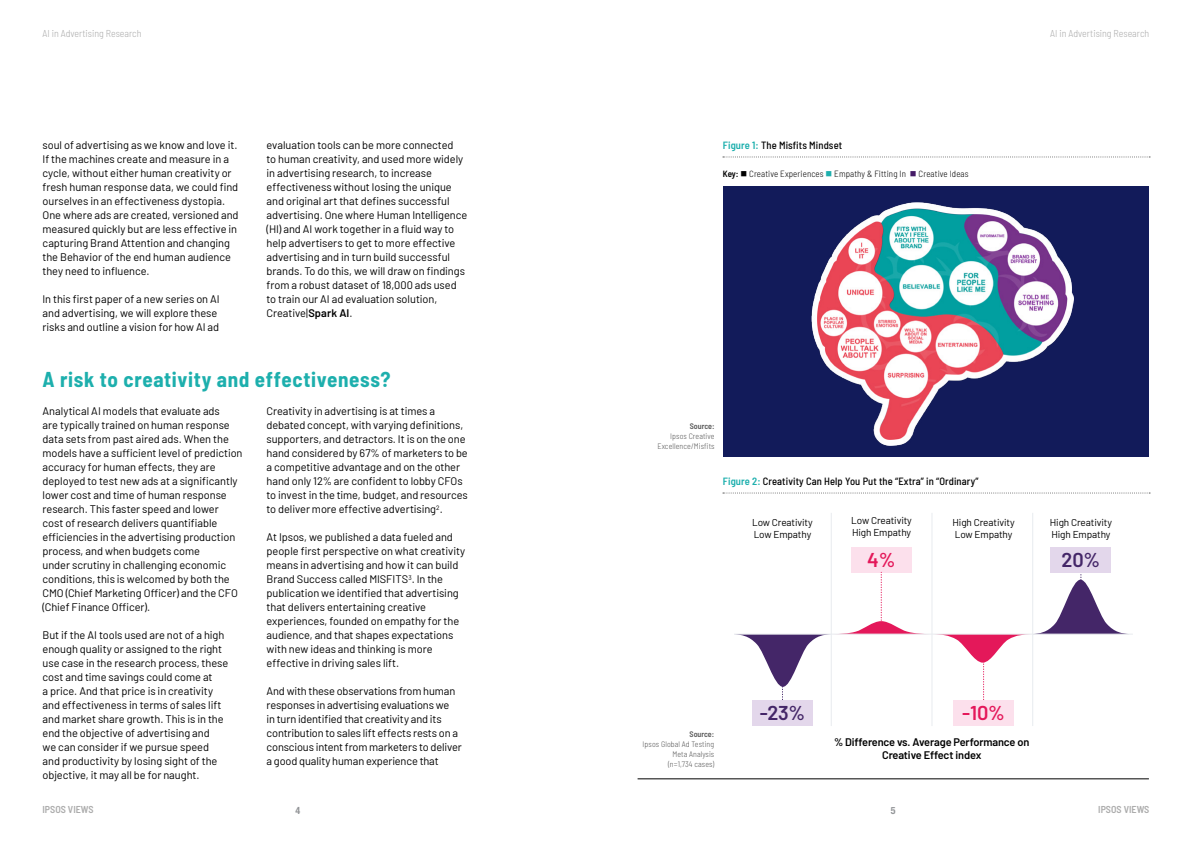
<style>
.page{position:relative;width:1191px;height:842px;background:#fff}
.page>*{position:absolute;margin:0;border:0;box-sizing:border-box;transform-origin:0 0}
.t1{font:700 semi-condensed 21px "Barlow";letter-spacing:.03em;color:#1dafad}
.t2{font:600 20px "Barlow";color:#442668}
.t3{font:600 20px "Barlow";color:#e4185a}
.t4{font:11px/14px "Barlow";letter-spacing:-.005em;color:#000}
.t5{font:600 11px/13.2px "Barlow";letter-spacing:-.01em;color:#000;text-align:center}
.Figure_Header{font:500 semi-condensed 10.5px "Barlow";letter-spacing:.01em;color:#000}
.t6{font:10px/12px "Barlow";letter-spacing:-.01em;color:#000}
.t7{font:300 semi-condensed 10px "Barlow";color:#acacac}
.t8{font:600 semi-condensed 10px "Barlow";color:#acacac}
.t9{font:700 condensed 10px "Helvetica Neue LT Pro";color:#939598}
.Key{font:300 semi-condensed 9px "Barlow";letter-spacing:.01em;color:#000}
.Figure_Footer{font:300 semi-condensed 8px/10px "Barlow";letter-spacing:.01em;color:#585858;text-align:right}
.s1{font-weight:600}
.s2{font-weight:600;color:#1dafad}
.s3{color:#1dafad}
.s4{color:#451b67}
</style>
<div class="page">
<div style="left:723px;top:187px;width:425px;height:270px;background:#121b5a"></div>
<hr style="left:637px;top:778px;width:511px;height:1px;background:#000">
<svg style="left:723px;top:156px;width:427px;height:1px"></svg>
<svg style="left:723px;top:492px;width:427px;height:1px"></svg>
<img style="left:811px;top:202px;width:262px;height:244px">
<hr style="left:931px;top:513px;width:1px;height:213px;background:#e8ebef">
<hr style="left:830px;top:513px;width:1px;height:213px;background:#e8ebef">
<hr style="left:1032px;top:513px;width:1px;height:213px;background:#e8ebef">
<div style="left:1051px;top:547px;width:60px;height:25px;background:#e3d7eb"></div>
<div style="left:851px;top:547px;width:60px;height:25px;background:#fce0ec"></div>
<div style="left:953px;top:700px;width:60px;height:26px;background:#fce0ec"></div>
<div style="left:752px;top:701px;width:60px;height:25px;background:#e3d7eb"></div>
<hr style="left:734px;top:634px;width:398px;height:1px;background:#e8ebef">
<svg style="left:736px;top:572px;width:392px;height:143px"></svg>
<p class="t7" style="left:43px;top:27px;width:101px">AI in Advertising Research</p>
<p class="t4" style="left:43px;top:137px;width:197px">soul of advertising as we know and love it.<br>If the machines create and measure in a cycle, without either human creativity or fresh human response data, we could find ourselves in an effectiveness dystopia.<br>One where ads are created, versioned and measured quickly but are less effective in capturing Brand Attention and changing the Behavior of the end human audience they need to influence.</p>
<p class="t4" style="left:43px;top:291px;width:179px">In this first paper of a new series on AI and advertising, we will explore these risks and outline a vision for how AI ad</p>
<p class="t4" style="left:266px;top:137px;width:202px">evaluation tools can be more connected<br>to human creativity, and used more widely in advertising research, to increase effectiveness without losing the unique and original art that defines successful advertising. One where Human Intelligence (HI) and AI work together in a fluid way to help advertisers to get to more effective advertising and in turn build successful brands. To do this, we will draw on findings from a robust dataset of 18,000 ads used to train our AI ad evaluation solution, Creative|<span class="s1">Spark AI</span>.</p>
<h1 class="t1" style="left:43px;top:364px;width:349px">A risk to creativity and effectiveness?</h1>
<p class="t4" style="left:43px;top:403px;width:201px">Analytical AI models that evaluate ads<br>are typically trained on human response data sets from past aired ads. When the models have a sufficient level of prediction accuracy for human effects, they are deployed to test new ads at a significantly lower cost and time of human response research. This faster speed and lower<br>cost of research delivers quantifiable efficiencies in the advertising production process, and when budgets come<br>under scrutiny in challenging economic conditions, this is welcomed by both the CMO (Chief Marketing Officer) and the CFO (Chief Finance Officer).</p>
<p class="t4" style="left:43px;top:627px;width:187px">But if the AI tools used are not of a high enough quality or assigned to the right use case in the research process, these cost and time savings could come at<br>a price. And that price is in creativity and effectiveness in terms of sales lift and market share growth. This is in the end the objective of advertising and<br>we can consider if we pursue speed and productivity by losing sight of the objective, it may all be for naught.</p>
<p class="t4" style="left:266px;top:403px;width:203px">Creativity in advertising is at times a debated concept, with varying definitions, supporters, and detractors. It is on the one hand considered by 67% of marketers to be a competitive advantage and on the other hand only 12% are confident to lobby CFOs to invest in the time, budget, and resources to deliver more effective advertising<sup>2</sup>.</p>
<p class="t4" style="left:266px;top:529px;width:200px">At Ipsos, we published a data fueled and people first perspective on what creativity means in advertising and how it can build Brand Success called MISFITS<sup>3</sup>. In the publication we identified that advertising that delivers entertaining creative experiences, founded on empathy for the audience, and that shapes expectations with new ideas and thinking is more effective in driving sales lift.</p>
<p class="t4" style="left:266px;top:683px;width:197px">And with these observations from human responses in advertising evaluations we<br>in turn identified that creativity and its contribution to sales lift effects rests on a conscious intent from marketers to deliver a good quality human experience that</p>
<h4 class="Figure_Header" style="left:723px;top:138px;width:121px"><span class="s2">Figure 1:</span> The Misfits Mindset</h4>
<p class="Key" style="left:723px;top:168px;width:247px"><span class="s1">Key:</span> ■ Creative Experiences <span class="s3">■</span> Empathy &amp; Fitting In <span class="s4">■</span> Creative Ideas</p>
<p class="t7" style="left:1050px;top:27px;width:101px">AI in Advertising Research</p>
<h3 class="Figure_Footer" style="left:657px;top:421px;width:59px"><span class="s1">Source:<br></span>Ipsos Creative<br>Excellence/Misfits</h3>
<h4 class="Figure_Header" style="left:723px;top:474px;width:257px"><span class="s2">Figure 2:</span> Creativity Can Help You Put the “Extra” in “Ordinary”</h4>
<p class="t6" style="left:752px;top:515px;width:62px">Low Creativity<br>Low Empathy</p>
<p class="t6" style="left:851px;top:514px;width:62px">Low Creativity<br>High Empathy</p>
<p class="t6" style="left:1049px;top:515px;width:64px">High Creativity<br>High Empathy</p>
<p class="t6" style="left:952px;top:515px;width:64px">High Creativity<br>Low Empathy</p>
<p class="t3" style="left:867px;top:545px;width:30px">4%</p>
<p class="t2" style="left:1061px;top:545px;width:40px">20%</p>
<h3 class="Figure_Footer" style="left:642px;top:729px;width:73px"><span class="s1">Source:<br></span>Ipsos Global Ad Testing<br>Meta Analysis<br>(n=1,734 cases)</h3>
<p class="t2" style="left:759px;top:698px;width:47px">-23%</p>
<p class="t3" style="left:962px;top:698px;width:44px">-10%</p>
<p class="t5" style="left:834px;top:735px;width:197px">% Difference vs. Average Performance on<br>Creative Effect index</p>
<p class="t8" style="left:43px;top:803px;width:53px">IPSOS VIEWS</p>
<p class="t9" style="left:295px;top:804px;width:6px">4</p>
<p class="t9" style="left:891px;top:804px;width:6px">5</p>
<p class="t8" style="left:1098px;top:803px;width:53px">IPSOS VIEWS</p>
</div>
